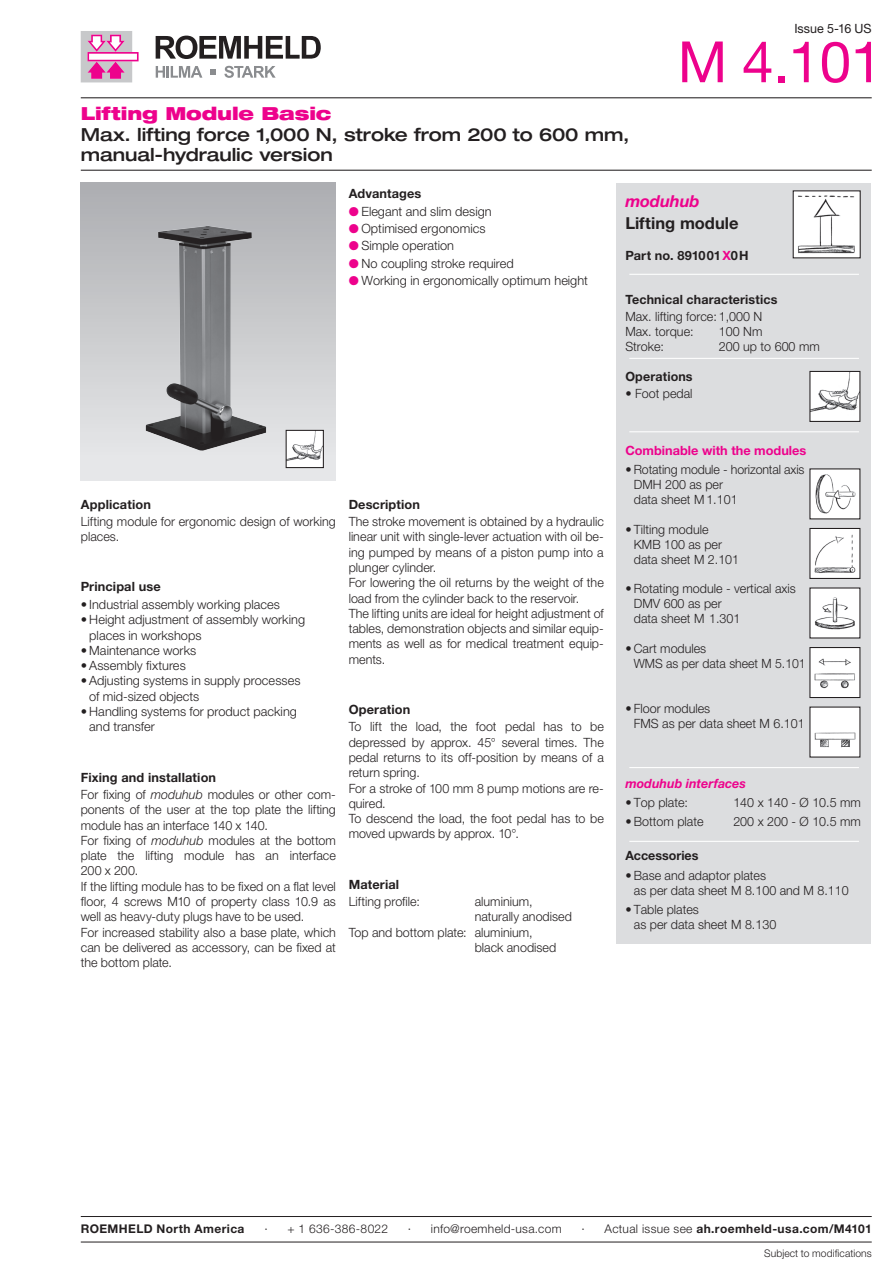
<style>
.page{position:relative;width:893px;height:1263px;background:#fff}
.page>*{position:absolute;margin:0;border:0;box-sizing:border-box;transform-origin:0 0}
.t1{font:57px "Helvetica Neue LT Pro";color:#ed028c}
.t2{font:500 expanded 18px/20.2px "Helvetica Neue LT Pro";letter-spacing:-.005em;color:#231f20}
.t3{font:900 expanded 18px "Helvetica Neue LT Pro";letter-spacing:-.005em;color:#ed028c}
.t4{font:700 16.5px "Helvetica Neue LT Pro";color:#231f20}
.t5{font:italic 700 16.5px "Helvetica Neue LT Pro";letter-spacing:-.005em;color:#ed028c}
.t6{font:300 12.75px/15.3px "Helvetica Neue LT Pro";color:#231f20}
.t7{font:700 12.75px "Helvetica Neue LT Pro";letter-spacing:.01em;color:#231f20}
.t8{font:700 12.75px "Helvetica Neue LT Pro";color:#ed028c}
.t9{font:italic 700 12.75px "Helvetica Neue LT Pro";letter-spacing:.005em;color:#ed028c}
.t10{font:12.75px "Helvetica Neue LT Pro";color:#231f20}
.t11{font:700 12px "Helvetica Neue LT Pro";letter-spacing:.035em;color:#231f20}
.t12{font:300 12px "Helvetica Neue LT Pro";letter-spacing:.025em;color:#231f20}
.t13{font:300 10.5px "Helvetica Neue LT Pro";letter-spacing:.01em;color:#231f20}
.s1{color:#ed028c}
.s2{font-weight:700}
.s3{font-style:italic}
.s4{font-weight:300}
</style>
<div class="page">
<svg style="left:156px;top:36px;width:165px;height:23px"></svg>
<svg style="left:156px;top:66px;width:46px;height:12px"></svg>
<svg style="left:224px;top:66px;width:52px;height:12px"></svg>
<svg style="left:210px;top:69px;width:6px;height:6px"></svg>
<svg style="left:81px;top:31px;width:58px;height:51px"></svg>
<hr style="left:81px;top:170px;width:791px;height:1px;background:#231f20">
<hr style="left:81px;top:97px;width:791px;height:1px;background:#231f20">
<div style="left:617px;top:184px;width:254px;height:760px;background:#dcdddf"></div>
<div style="left:793px;top:191px;width:67px;height:67px;background:#fff"></div>
<img style="left:798px;top:195px;width:57px;height:59px">
<div style="left:793px;top:190px;width:68px;height:68px;border:1px solid #231f20"></div>
<img style="left:811px;top:373px;width:47px;height:47px">
<div style="left:809px;top:371px;width:51px;height:51px;border:1px solid #231f20"></div>
<hr style="left:629px;top:274px;width:230px;height:1px;background:#fff">
<hr style="left:629px;top:358px;width:230px;height:1px;background:#fff">
<hr style="left:629px;top:431px;width:230px;height:1px;background:#fff">
<hr style="left:629px;top:841px;width:230px;height:1px;background:#fff">
<hr style="left:629px;top:767px;width:230px;height:1px;background:#fff">
<div style="left:810px;top:469px;width:50px;height:50px;background:#fff"></div>
<img style="left:815px;top:474px;width:41px;height:40px">
<div style="left:810px;top:528px;width:50px;height:50px;background:#fff"></div>
<img style="left:814px;top:534px;width:42px;height:39px">
<div style="left:809px;top:528px;width:51px;height:51px;border:1px solid #231f20"></div>
<div style="left:810px;top:647px;width:50px;height:50px;background:#fff"></div>
<img style="left:814px;top:658px;width:41px;height:31px">
<div style="left:809px;top:647px;width:51px;height:51px;border:1px solid #231f20"></div>
<div style="left:810px;top:588px;width:50px;height:50px;background:#fff"></div>
<img style="left:814px;top:597px;width:41px;height:33px">
<div style="left:810px;top:707px;width:50px;height:50px;background:#fff"></div>
<img style="left:814px;top:732px;width:42px;height:16px">
<div style="left:81px;top:183px;width:255px;height:297px;background:linear-gradient(to bottom,#adaeb2,#e9eaeb)"></div>
<img style="left:132px;top:204px;width:152px;height:255px">
<img style="left:288px;top:432px;width:34px;height:34px">
<div style="left:286px;top:430px;width:38px;height:38px;border:1px solid #231f20"></div>
<hr style="left:81px;top:1242px;width:791px;height:1px;background:#231f20">
<hr style="left:81px;top:1216px;width:791px;height:1px;background:#231f20">
<p class="t10" style="left:794px;top:20px;width:79px">Issue 5-16 US</p>
<h2 class="t3" style="left:81px;top:102px;width:252px">Lifting Module Basic</h2>
<h2 class="t2" style="left:81px;top:123px;width:550px">Max. lifting force 1,000 N, stroke from 200 to 600 mm, manual-hydraulic version</h2>
<h1 class="t1" style="left:678px;top:27px;width:206px">M 4.101</h1>
<p class="t7" style="left:349px;top:186px;width:74px">Advantages</p>
<p class="t6" style="left:349px;top:203px;width:144px"><span class="s1">●</span> Elegant and slim design</p>
<p class="t6" style="left:349px;top:221px;width:138px"><span class="s1">●</span> Optimised ergonomics</p>
<p class="t6" style="left:349px;top:238px;width:107px"><span class="s1">●</span> Simple operation</p>
<p class="t6" style="left:349px;top:255px;width:167px"><span class="s1">●</span> No coupling stroke required</p>
<p class="t6" style="left:349px;top:273px;width:241px"><span class="s1">●</span> Working in ergonomically optimum height</p>
<p class="t7" style="left:81px;top:496px;width:72px">Application</p>
<p class="t6" style="left:81px;top:514px;width:257px">Lifting module for ergonomic design of working places.</p>
<p class="t7" style="left:81px;top:579px;width:81px">Principal use</p>
<p class="t6" style="left:81px;top:596px;width:201px">• Industrial assembly working places</p>
<p class="t6" style="left:89px;top:612px;width:217px;text-indent:-9px">• Height adjustment of assembly working places in workshops</p>
<p class="t6" style="left:81px;top:642px;width:117px">• Maintenance works</p>
<p class="t6" style="left:81px;top:658px;width:107px">• Assembly fixtures</p>
<p class="t6" style="left:89px;top:673px;width:213px;text-indent:-9px">• Adjusting systems in supply processes of mid-sized objects</p>
<p class="t6" style="left:89px;top:704px;width:209px;text-indent:-9px">• Handling systems for product packing and transfer</p>
<p class="t6" style="left:81px;top:768px;width:257px;line-height:17.4px"><span class="s2">Fixing and installation<br></span>For fixing of <span class="s3">moduhub</span> modules or other com-</p>
<p class="t6" style="left:81px;top:802px;width:257px">ponents of the user at the top plate the lifting module has an interface 140 x 140.<br>For fixing of <span class="s3">moduhub</span> modules at the bottom plate the lifting module has an interface 200 x 200.<br>If the lifting module has to be fixed on a flat level floor, 4 screws M10 of property class 10.9 as well as heavy-duty plugs have to be used.<br>For increased stability also a base plate, which can be delivered as accessory, can be fixed at the bottom plate.</p>
<p class="t7" style="left:349px;top:496px;width:73px">Description</p>
<p class="t6" style="left:349px;top:514px;width:257px">The stroke movement is obtained by a hydraulic linear unit with single-lever actuation with oil be&shy;ing pumped by means of a piston pump into a plunger cylinder.<br>For lowering the oil returns by the weight of the load from the cylinder back to the reservoir.<br>The lifting units are ideal for height adjustment of tables, demonstration objects and similar equip&shy;ments as well as for medical treatment equip&shy;ments.</p>
<p class="t7" style="left:349px;top:701px;width:63px">Operation</p>
<p class="t6" style="left:349px;top:719px;width:257px">To lift the load, the foot pedal has to be depressed by approx. 45° several times. The pedal returns to its off-position by means of a return spring.<br>For a stroke of 100 mm 8 pump motions are re&shy;quired.<br>To descend the load, the foot pedal has to be moved upwards by approx. 10°.</p>
<p class="t7" style="left:349px;top:876px;width:52px">Material</p>
<p class="t6" style="left:349px;top:893px;width:73px">Lifting profile:</p>
<p class="t6" style="left:475px;top:893px;width:59px">aluminium,</p>
<p class="t6" style="left:475px;top:909px;width:99px">naturally anodised</p>
<p class="t6" style="left:349px;top:924px;width:185px">Top and bottom plate: aluminium,</p>
<p class="t6" style="left:475px;top:939px;width:83px">black anodised</p>
<p class="t5" style="left:625px;top:191px;width:76px">moduhub</p>
<p class="t4" style="left:625px;top:213px;width:115px">Lifting module</p>
<p class="t7" style="left:625px;top:248px;width:125px">Part no. 891001<span class="s1">X</span>0H</p>
<p class="t7" style="left:625px;top:291px;width:154px">Technical characteristics</p>
<p class="t6" style="left:625px;top:309px;width:139px;line-height:14.9px">Max. lifting force: 1,000 N<br>Max. torque:</p>
<p class="t6" style="left:719px;top:323px;width:45px">100 Nm</p>
<p class="t6" style="left:625px;top:338px;width:40px">Stroke:</p>
<p class="t6" style="left:719px;top:338px;width:102px">200 up to 600 mm</p>
<p class="t7" style="left:625px;top:368px;width:69px">Operations</p>
<p class="t6" style="left:625px;top:385px;width:69px">• Foot pedal</p>
<p class="t8" style="left:625px;top:443px;width:183px">Combinable with the modules</p>
<p class="t6" style="left:634px;top:462px;width:172px;line-height:14.9px;text-indent:-9px">• Rotating module - horizontal axis<br>DMH 200 as per<br>data sheet M 1.101</p>
<p class="t6" style="left:634px;top:522px;width:107px;line-height:14.9px;text-indent:-9px">• Tilting module<br>KMB 100 as per data sheet M 2.101</p>
<p class="t6" style="left:634px;top:581px;width:164px;line-height:14.9px;text-indent:-9px">• Rotating module - vertical axis<br>DMV 600 as per<br>data sheet M 1.301</p>
<p class="t6" style="left:634px;top:641px;width:173px;line-height:14.9px;text-indent:-8px">• Cart modules<br>WMS as per data sheet M 5.101</p>
<p class="t6" style="left:634px;top:701px;width:172px;line-height:14.9px;text-indent:-9px">• Floor modules<br>FMS as per data sheet M 6.101</p>
<p class="t9" style="left:625px;top:775px;width:122px">moduhub interfaces</p>
<p class="t6" style="left:625px;top:794px;width:64px">• Top plate:</p>
<p class="t6" style="left:733px;top:794px;width:129px">140 x 140 - Ø 10.5 mm</p>
<p class="t6" style="left:625px;top:813px;width:80px">• Bottom plate</p>
<p class="t6" style="left:733px;top:813px;width:129px">200 x 200 - Ø 10.5 mm</p>
<p class="t7" style="left:625px;top:848px;width:75px">Accessories</p>
<p class="t6" style="left:634px;top:867px;width:216px;line-height:14.9px;text-indent:-9px">• Base and adaptor plates<br>as per data sheet M 8.100 and M 8.110</p>
<p class="t6" style="left:634px;top:901px;width:144px;line-height:14.9px;text-indent:-9px">• Table plates<br>as per data sheet M 8.130</p>
<p class="t11" style="left:81px;top:1222px;width:165px">ROEMHELD North America</p>
<p class="t12" style="left:264px;top:1222px;width:125px">· + 1 636-386-8022</p>
<p class="t12" style="left:408px;top:1222px;width:155px">· info@roemheld-usa.com</p>
<p class="t11" style="left:581px;top:1222px;width:292px"><span class="s4">· Actual issue see</span> ah.roemheld-usa.com/M4101</p>
<p class="t13" style="left:764px;top:1247px;width:109px">Subject to modifications</p>
</div>
